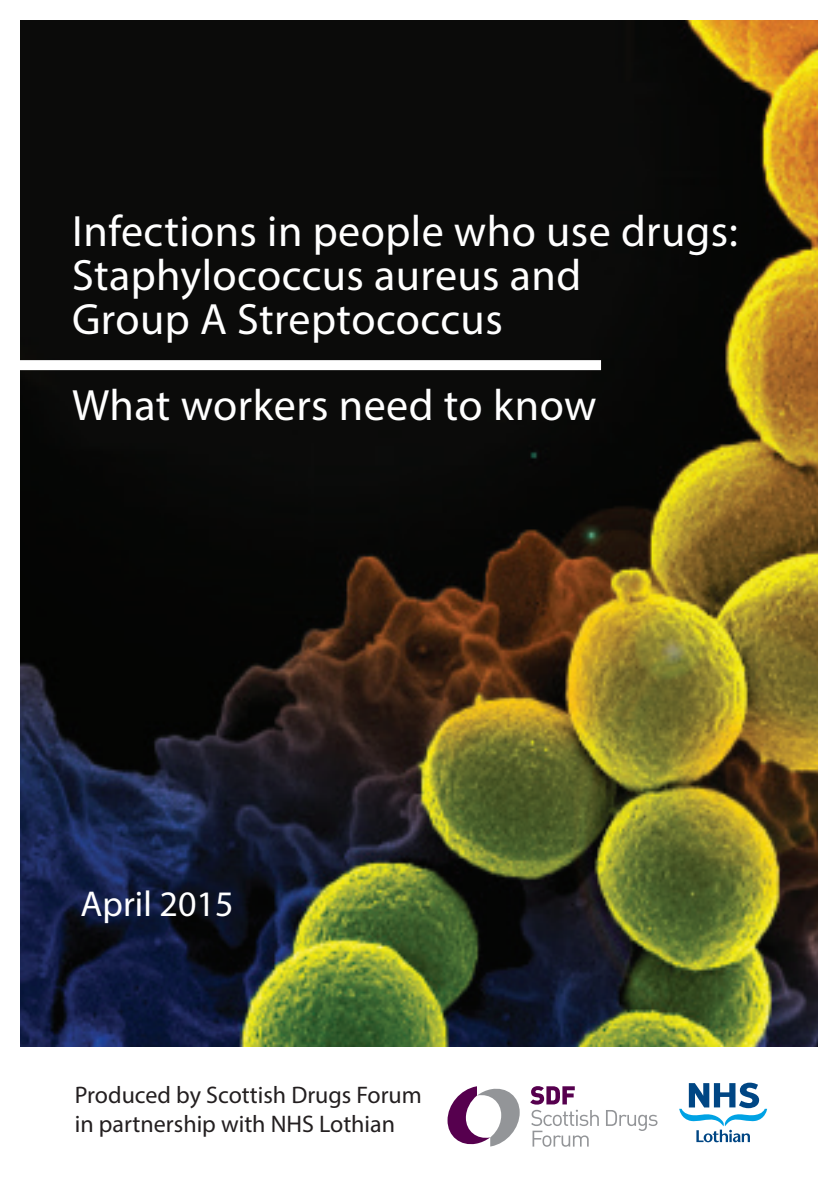
<style>
.page{position:relative;width:840px;height:1191px;background:#fff}
.page>*{position:absolute;margin:0;border:0;box-sizing:border-box;transform-origin:0 0}
.t1{font:44px/44px "Myriad Pro";letter-spacing:.01em;color:#fff}
.t2{font:36px "Myriad Pro";color:#fff}
.t3{font:24px/28.8px "Myriad Pro";color:#231f20}
</style>
<div class="page">
<img style="left:21px;top:21px;width:795px;height:1026px">
<svg style="left:679px;top:1082px;width:87px;height:60px"></svg>
<svg style="left:606px;top:1110px;width:51px;height:21px"></svg>
<svg style="left:530px;top:1086px;width:68px;height:60px"></svg>
<svg style="left:447px;top:1086px;width:72px;height:60px"></svg>
<div style="left:0;top:360px;width:600px;height:10px;background:#fff"></div>
<p class="t1" style="left:72px;top:208px;width:667px">Infections in people who use drugs:<br>Staphylococcus aureus and<br>Group A Streptococcus</p>
<p class="t1" style="left:72px;top:382px;width:525px">What workers need to know</p>
<p class="t2" style="left:81px;top:881px;width:154px">April 2015</p>
<p class="t3" style="left:75px;top:1080px;width:348px">Produced by Scottish Drugs Forum in partnership with NHS Lothian</p>
</div>
